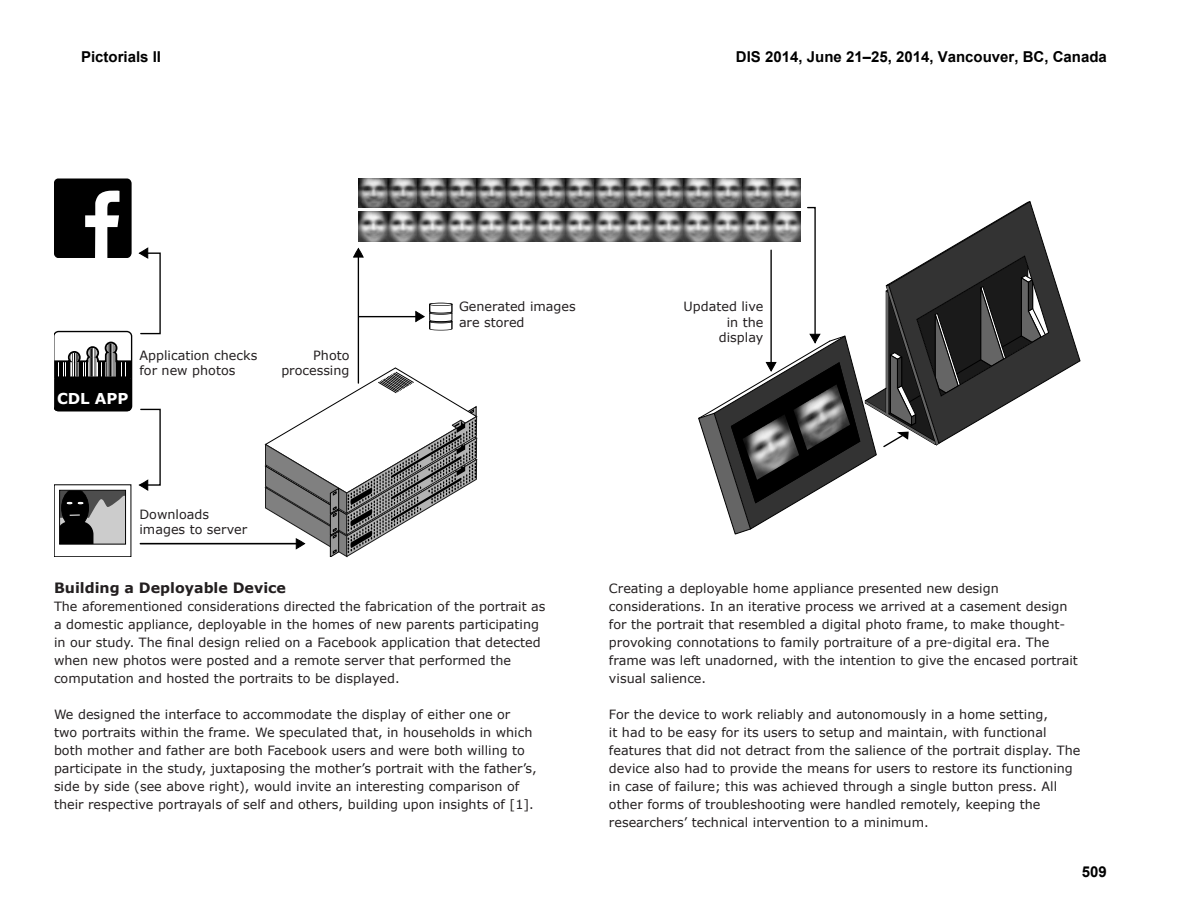
<style>
.page{position:relative;width:1188px;height:918px;background:#fff}
.page>*{position:absolute;margin:0;border:0;box-sizing:border-box;transform-origin:0 0}
.t1{font:700 15px "Arial";color:#000}
.t2{font:700 15px "Verdana";color:#fff}
.t3{font:700 14.25px "Verdana";color:#231f20}
.t4{font:12.75px/18px "Verdana";color:#231f20}
</style>
<div class="page">
<img style="left:359px;top:212px;width:339px;height:30px">
<img style="left:359px;top:179px;width:442px;height:29px">
<svg style="left:54px;top:179px;width:78px;height:79px"></svg>
<svg style="left:1047px;top:254px;width:34px;height:127px"></svg>
<svg style="left:54px;top:484px;width:78px;height:72px"></svg>
<svg style="left:54px;top:331px;width:79px;height:80px"></svg>
<hr style="left:359px;top:316px;width:64px;height:1px;background:#000">
<div style="left:140px;top:253px;width:21px;height:81px;border:1px solid #000"></div>
<div style="left:140px;top:409px;width:21px;height:77px;border:1px solid #000"></div>
<hr style="left:140px;top:543px;width:162px;height:1px;background:#000">
<hr style="left:358px;top:250px;width:1px;height:133px;background:#000">
<svg style="left:139px;top:248px;width:9px;height:10px"></svg>
<svg style="left:139px;top:480px;width:9px;height:10px"></svg>
<svg style="left:416px;top:303px;width:37px;height:28px"></svg>
<svg style="left:265px;top:367px;width:212px;height:190px"></svg>
<svg style="left:353px;top:248px;width:10px;height:9px"></svg>
<svg style="left:698px;top:201px;width:349px;height:334px"></svg>
<p class="t1" style="left:81px;top:46px;width:82px">Pictorials II</p>
<p class="t1" style="left:736px;top:46px;width:373px">DIS 2014, June 21–25, 2014, Vancouver, BC, Canada</p>
<p class="t2" style="left:57px;top:388px;width:73px">CDL APP</p>
<p class="t4" style="left:140px;top:346px;width:119px">Application checks</p>
<p class="t4" style="left:140px;top:361px;width:97px">for new photos</p>
<p class="t4" style="left:313px;top:346px;width:38px">Photo</p>
<p class="t4" style="left:281px;top:362px;width:70px">processing</p>
<p class="t4" style="left:459px;top:297px;width:118px">Generated images</p>
<p class="t4" style="left:459px;top:313px;width:67px">are stored</p>
<p class="t4" style="left:684px;top:297px;width:81px">Updated live</p>
<p class="t4" style="left:719px;top:314px;width:46px;line-height:15.3px;text-align:right">in the display</p>
<p class="t4" style="left:140px;top:505px;width:71px">Downloads</p>
<p class="t4" style="left:140px;top:520px;width:109px">images to server</p>
<p class="t3" style="left:54px;top:578px;width:234px">Building a Deployable Device</p>
<p class="t4" style="left:54px;top:597px;width:493px">The aforementioned considerations directed the fabrication of the portrait as a domestic appliance, deployable in the homes of new parents participating in our study. The final design relied on a Facebook application that detected when new photos were posted and a remote server that performed the computation and hosted the portraits to be displayed.</p>
<p class="t4" style="left:54px;top:705px;width:484px">We designed the interface to accommodate the display of either one or<br>two portraits within the frame. We speculated that, in households in which both mother and father are both Facebook users and were both willing to participate in the study, juxtaposing the mother’s portrait with the father’s, side by side (see above right), would invite an interesting comparison of their respective portrayals of self and others, building upon insights of [1].</p>
<p class="t4" style="left:609px;top:580px;width:470px">Creating a deployable home appliance presented new design considerations. In an iterative process we arrived at a casement design for the portrait that resembled a digital photo frame, to make thought&shy;provoking connotations to family portraiture of a pre-digital era. The frame was left unadorned, with the intention to give the encased portrait visual salience.</p>
<p class="t4" style="left:609px;top:706px;width:473px">For the device to work reliably and autonomously in a home setting,<br>it had to be easy for its users to setup and maintain, with functional features that did not detract from the salience of the portrait display. The device also had to provide the means for users to restore its functioning in case of failure; this was achieved through a single button press. All other forms of troubleshooting were handled remotely, keeping the researchers’ technical intervention to a minimum.</p>
<p class="t1" style="left:1082px;top:862px;width:27px">509</p>
</div>
